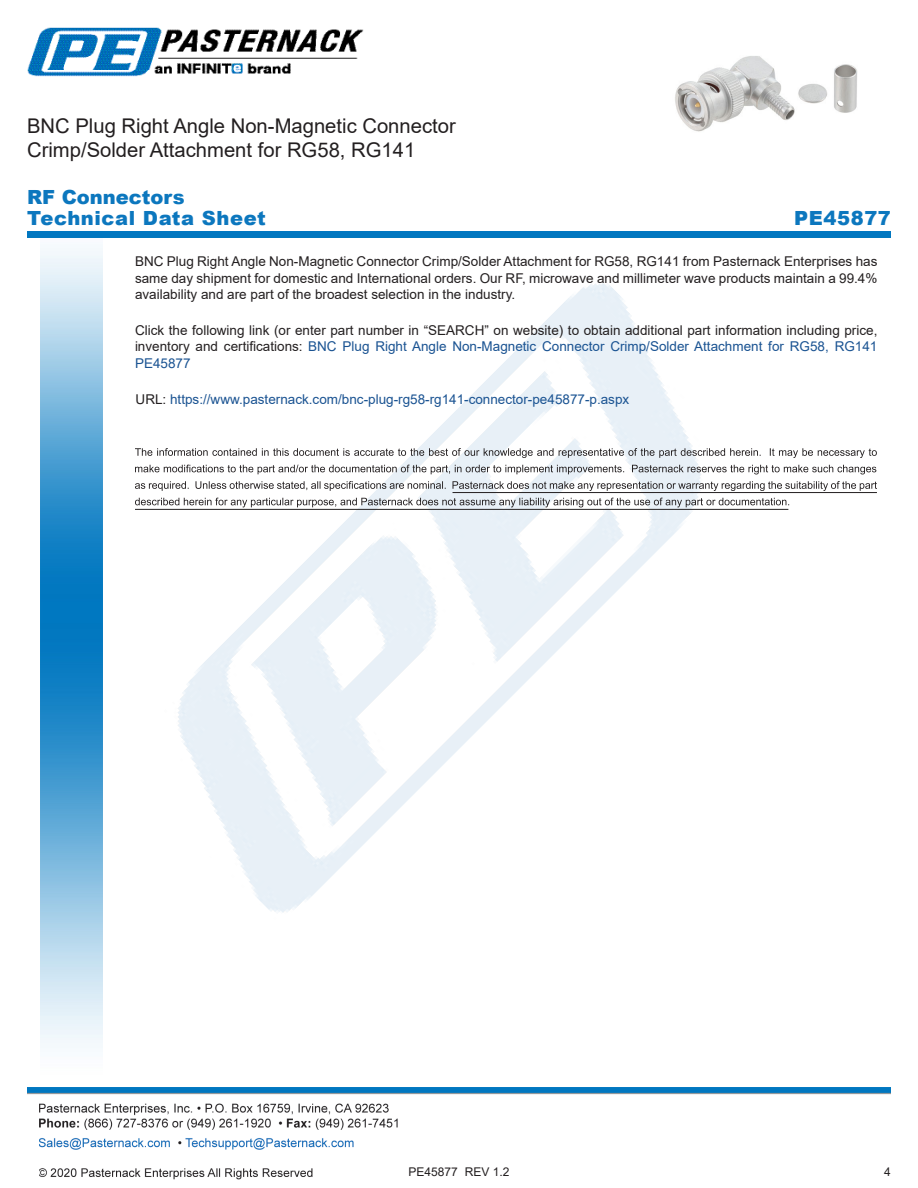
<style>
.page{position:relative;width:918px;height:1188px;background:#fff}
.page>*{position:absolute;margin:0;border:0;box-sizing:border-box;transform-origin:0 0}
.Web_Description_Para{font:20.25px/24.3px "Arial";color:#231f20}
.t1{font:900 19.5px "Arial";letter-spacing:.03em;color:#0c77be}
.t2{font:900 19.5px "Arial";color:#0c77be}
.Web_Description_Para-2{font:13.5px/16.2px "Arial";color:#231f20;text-align:justify}
.Web_Description_Para-3{font:13.5px "Arial";color:#1a5392}
.t3{font:12px "Arial";color:#231f20}
.s1{color:#1a5392}
.s2{color:#231f20}
</style>
<div class="page">
<img style="left:39px;top:1103px;width:359px;height:77px">
<img style="left:102px;top:248px;width:719px;height:722px">
<img style="left:40px;top:237px;width:62px;height:811px">
<img style="left:27px;top:1088px;width:864px;height:7px">
<div style="left:27px;top:231px;width:864px;height:6px;background:#0177c0"></div>
<img style="left:27px;top:27px;width:337px;height:50px">
<svg style="left:135px;top:448px;width:742px;height:10px"></svg>
<svg style="left:135px;top:465px;width:741px;height:9px"></svg>
<svg style="left:135px;top:481px;width:742px;height:10px"></svg>
<svg style="left:135px;top:498px;width:654px;height:9px"></svg>
<hr style="left:453px;top:492px;width:424px;height:1px;background:#231f20">
<hr style="left:135px;top:509px;width:653px;height:1px;background:#231f20">
<img style="left:675px;top:56px;width:182px;height:76px">
<h1 class="Web_Description_Para" style="left:27px;top:114px;width:430px">BNC Plug Right Angle Non-Magnetic Connector<br>Crimp/Solder Attachment for RG58, RG141</h1>
<p class="t2" style="left:27px;top:183px;width:159px">RF Connectors</p>
<p class="t1" style="left:27px;top:204px;width:240px">Technical Data Sheet</p>
<p class="t1" style="left:794px;top:203px;width:98px">PE45877</p>
<h1 class="Web_Description_Para-2" style="left:135px;top:253px;width:744px">BNC Plug Right Angle Non-Magnetic Connector Crimp/Solder Attachment for RG58, RG141 from Pasternack Enterprises has same day shipment for domestic and International orders. Our RF, microwave and millimeter wave products maintain a 99.4% availability and are part of the broadest selection in the industry.</h1>
<h1 class="Web_Description_Para-2" style="left:135px;top:322px;width:744px">Click the following link (or enter part number in “SEARCH” on website) to obtain additional part information including price, inventory and certifications: <span class="s1">BNC Plug Right Angle Non-Magnetic Connector Crimp/Solder Attachment for RG58, RG141<br>PE45877</span></h1>
<h1 class="Web_Description_Para-3" style="left:136px;top:390px;width:495px"><span class="s2">URL:</span> https://www.pasternack.com/bnc-plug-rg58-rg141-connector-pe45877-p.aspx</h1>
<p class="t3" style="left:409px;top:1163px;width:102px">PE45877 REV 1.2</p>
<p class="t3" style="left:884px;top:1163px;width:8px">4</p>
</div>
